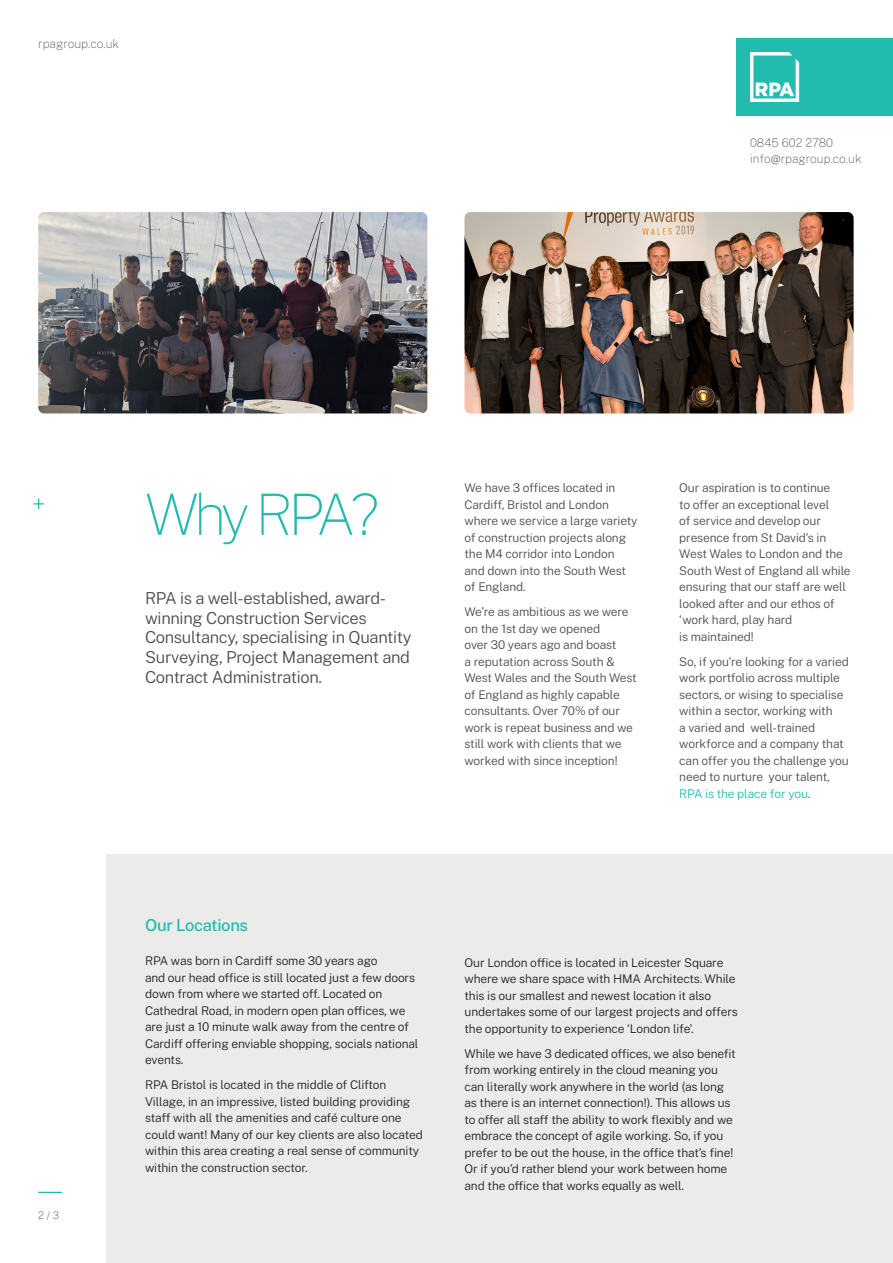
<style>
.page{position:relative;width:893px;height:1263px;background:#fff}
.page>*{position:absolute;margin:0;border:0;box-sizing:border-box;transform-origin:0 0}
.t1{font:100 57px "Public Sans";letter-spacing:-.09em;color:#22bcaf}
.t2{font:300 16.5px/19.8px "Public Sans";letter-spacing:-.02em;color:#4a4d4f}
.t3{font:500 16.5px "Public Sans";letter-spacing:-.02em;color:#22bcaf}
.t4{font:300 12px/16.5px "Public Sans";letter-spacing:-.01em;color:#231f20}
.t5{font:300 12px/16.5px "Public Sans";letter-spacing:-.01em;color:#4a4d4f}
.t6{font:100 12px "Public Sans";color:#4a4d4f}
.t7{font:100 10.5px "Public Sans";color:#4a4d4f}
.s1{color:#22bcaf}
</style>
<div class="page">
<div style="left:107px;top:855px;width:786px;height:408px;background:#ebebea"></div>
<svg style="left:38px;top:1192px;width:24px;height:1px"></svg>
<img style="left:38px;top:212px;width:389px;height:201px">
<img style="left:464px;top:212px;width:390px;height:201px">
<div style="left:737px;top:38px;width:156px;height:77px;background:#22bcaf"></div>
<img style="left:750px;top:53px;width:50px;height:48px">
<svg style="left:33px;top:499px;width:11px;height:10px"></svg>
<p class="t6" style="left:38px;top:35px;width:82px">rpagroup.co.uk</p>
<p class="t6" style="left:750px;top:135px;width:85px">0845 602 2780</p>
<p class="t6" style="left:750px;top:151px;width:113px">info@rpagroup.co.uk</p>
<p class="t7" style="left:38px;top:1208px;width:22px">2 / 3</p>
<p class="t1" style="left:145px;top:476px;width:236px">Why RPA?</p>
<p class="t2" style="left:145px;top:587px;width:268px">RPA is a well-established, award&shy;winning Construction Services Consultancy, specialising in Quantity Surveying, Project Management and Contract Administration.</p>
<p class="t5" style="left:464px;top:479px;width:174px">We have 3 offices located in<br>Cardiff, Bristol and London where we service a large variety of construction projects along the M4 corridor into London and down into the South West of England.</p>
<p class="t5" style="left:464px;top:603px;width:174px">We’re as ambitious as we were on the 1st day we opened<br>over 30 years ago and boast<br>a reputation across South &amp;<br>West Wales and the South West of England as highly capable consultants. Over 70% of our work is repeat business and we still work with clients that we worked with since inception!</p>
<p class="t5" style="left:679px;top:479px;width:173px">Our aspiration is to continue<br>to offer an exceptional level<br>of service and develop our presence from St David’s in<br>West Wales to London and the<br>South West of England all while ensuring that our staff are well looked after and our ethos of ‘work hard, play hard<br>is maintained!</p>
<p class="t5" style="left:679px;top:653px;width:171px">So, if you’re looking for a varied work portfolio across multiple sectors, or wising to specialise within a sector, working with<br>a varied and well-trained workforce and a company that can offer you the challenge you need to nurture your talent,<br><span class="s1">RPA is the place for you</span>.</p>
<p class="t3" style="left:145px;top:914px;width:104px">Our Locations</p>
<p class="t4" style="left:145px;top:952px;width:275px">RPA was born in Cardiff some 30 years ago<br>and our head office is still located just a few doors down from where we started off. Located on Cathedral Road, in modern open plan offices, we are just a 10 minute walk away from the centre of Cardiff offering enviable shopping, socials national events.</p>
<p class="t4" style="left:145px;top:1076px;width:279px">RPA Bristol is located in the middle of Clifton Village, in an impressive, listed building providing staff with all the amenities and café culture one could want! Many of our key clients are also located within this area creating a real sense of community within the construction sector.</p>
<p class="t4" style="left:464px;top:954px;width:275px">Our London office is located in Leicester Square where we share space with HMA Architects. While this is our smallest and newest location it also undertakes some of our largest projects and offers the opportunity to experience ‘London life’.</p>
<p class="t4" style="left:464px;top:1045px;width:273px">While we have 3 dedicated offices, we also benefit from working entirely in the cloud meaning you can literally work anywhere in the world (as long as there is an internet connection!). This allows us to offer all staff the ability to work flexibly and we embrace the concept of agile working. So, if you prefer to be out the house, in the office that’s fine!<br>Or if you’d rather blend your work between home and the office that works equally as well.</p>
</div>
